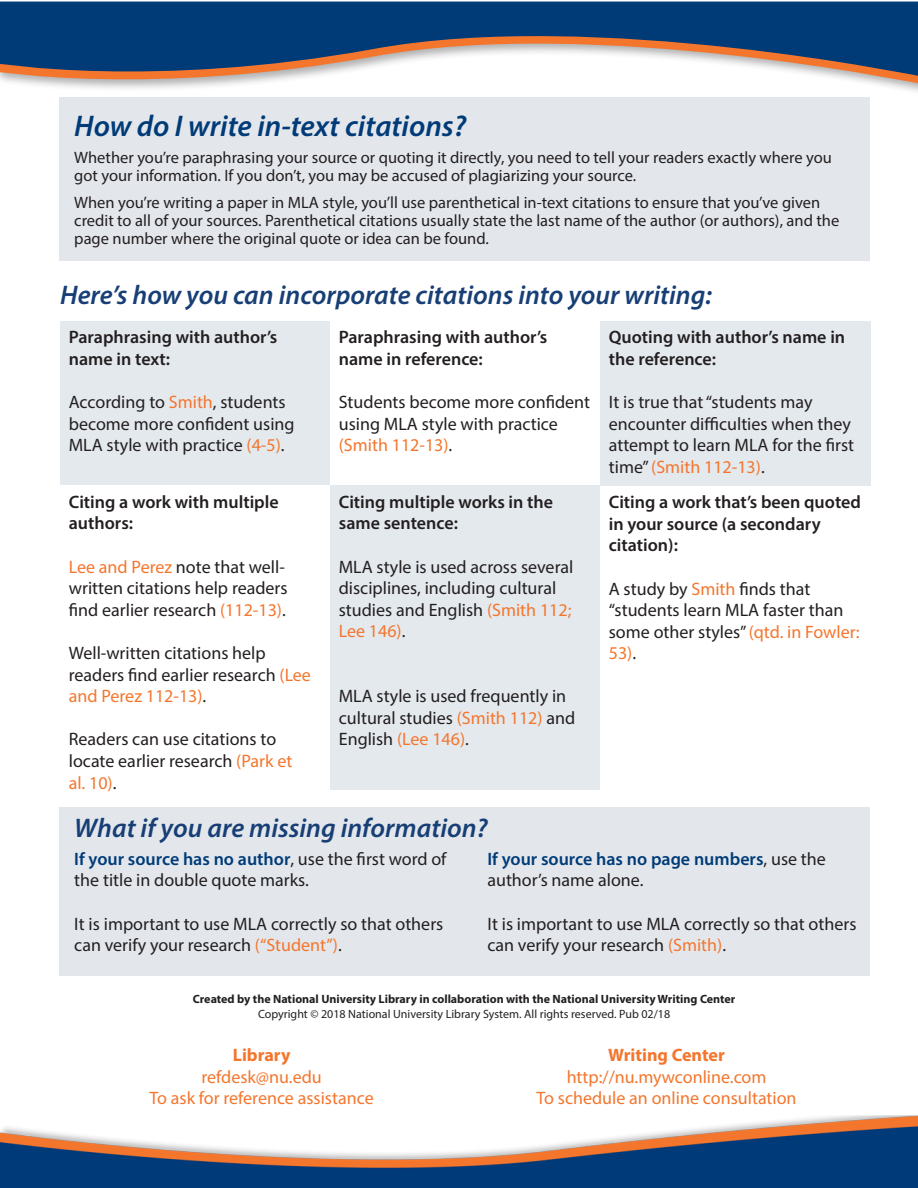
<style>
.page{position:relative;width:918px;height:1188px;background:#fff}
.page>*{position:absolute;margin:0;border:0;box-sizing:border-box;transform-origin:0 0}
.t1{font:italic 600 30px "Myriad Pro";color:#003b78}
.t2{font:italic 600 27px "Myriad Pro";color:#173f75}
.t3{font:18px/21.6px "Myriad Pro";color:#231f20}
.t4{font:600 18px/21.6px "Myriad Pro";color:#231f20}
.t5{font:18px "Myriad Pro";color:#f4762d}
.t6{font:600 18px/21.6px "Myriad Pro";color:#003b78}
.t7{font:700 18px "Myriad Pro";color:#f4762d}
.t8{font:16.5px/18px "Myriad Pro";color:#231f20}
.t9{font:700 12px/14.4px "Myriad Pro";color:#231f20;text-align:center}
.s1{color:#f4762d}
.s2{font-weight:600;color:#003b78}
.s3{font-weight:400;color:#231f20}
.s4{font-weight:400}
</style>
<div class="page">
<div style="left:60px;top:808px;width:810px;height:168px;background:#e3e7ec"></div>
<div style="left:60px;top:97px;width:810px;height:164px;background:#e3e7ec"></div>
<svg style="left:0;top:2px;width:918px;height:87px;fill:#003b78"></svg>
<img style="left:0;top:1115px;width:918px;height:73px">
<div style="left:60px;top:321px;width:270px;height:164px;background:#e4e9ee"></div>
<div style="left:600px;top:321px;width:270px;height:165px;background:#e4e9ee"></div>
<div style="left:330px;top:486px;width:270px;height:304px;background:#e4e9ee"></div>
<p class="t1" style="left:74px;top:107px;width:393px">How do I write in-text citations?</p>
<p class="t8" style="left:74px;top:148px;width:759px">Whether you’re paraphrasing your source or quoting it directly, you need to tell your readers exactly where you got your information. If you don’t, you may be accused of plagiarizing your source.</p>
<p class="t8" style="left:74px;top:193px;width:767px">When you’re writing a paper in MLA style, you’ll use parenthetical in-text citations to ensure that you’ve given credit to all of your sources. Parenthetical citations usually state the last name of the author (or authors), and the page number where the original quote or idea can be found.</p>
<p class="t2" style="left:60px;top:278px;width:653px">Here’s how you can incorporate citations into your writing:</p>
<p class="t4" style="left:69px;top:326px;width:210px">Paraphrasing with author’s name in text:</p>
<p class="t3" style="left:69px;top:391px;width:227px">According to <span class="s1">Smith</span>, students become more confident using<br>MLA style with practice <span class="s1">(4-5)</span>.</p>
<p class="t4" style="left:69px;top:490px;width:211px">Citing a work with multiple authors:</p>
<p class="t3" style="left:69px;top:555px;width:220px"><span class="s1">Lee and Perez</span> note that well&shy;written citations help readers find earlier research <span class="s1">(112-13)</span>.</p>
<p class="t3" style="left:69px;top:642px;width:244px">Well-written citations help readers find earlier research <span class="s1">(Lee and Perez 112-13)</span>.</p>
<p class="t3" style="left:69px;top:728px;width:225px">Readers can use citations to locate earlier research <span class="s1">(Park et al. 10)</span>.</p>
<p class="t4" style="left:339px;top:326px;width:210px">Paraphrasing with author’s name in reference:</p>
<p class="t3" style="left:339px;top:391px;width:253px">Students become more confident using MLA style with practice <span class="s1">(Smith 112-13)</span>.</p>
<p class="t4" style="left:339px;top:490px;width:216px">Citing multiple works in the same sentence:</p>
<p class="t3" style="left:339px;top:555px;width:236px">MLA style is used across several disciplines, including cultural studies and English <span class="s1">(Smith 112;<br>Lee 146)</span>.</p>
<p class="t3" style="left:339px;top:685px;width:238px">MLA style is used frequently in cultural studies <span class="s1">(Smith 112)</span> and<br>English <span class="s1">(Lee 146)</span>.</p>
<p class="t4" style="left:609px;top:326px;width:238px">Quoting with author’s name in the reference:</p>
<p class="t3" style="left:609px;top:391px;width:247px">It is true that “students may encounter difficulties when they attempt to learn MLA for the first time” <span class="s1">(Smith 112-13)</span>.</p>
<p class="t4" style="left:609px;top:491px;width:254px">Citing a work that’s been quoted in your source (a secondary citation):</p>
<p class="t3" style="left:609px;top:577px;width:252px">A study by <span class="s1">Smith</span> finds that “students learn MLA faster than some other styles” <span class="s1">(qtd. in Fowler:<br>53)</span>.</p>
<p class="t2" style="left:74px;top:811px;width:415px">What if you are missing information?</p>
<p class="t3" style="left:74px;top:848px;width:374px"><span class="s2">If your source has no author</span>, use the first word of the title in double quote marks.</p>
<p class="t3" style="left:74px;top:912px;width:371px">It is important to use MLA correctly so that others can verify your research <span class="s1">(“Student”)</span>.</p>
<p class="t6" style="left:487px;top:847px;width:340px">If your source has no page numbers<span class="s3">, use the author’s name alone.</span></p>
<p class="t3" style="left:487px;top:912px;width:371px">It is important to use MLA correctly so that others can verify your research <span class="s1">(Smith)</span>.</p>
<p class="t9" style="left:193px;top:992px;width:544px">Created by the National University Library in collaboration with the National University Writing Center<br><span class="s4">Copyright © 2018 National University Library System. All rights reserved. Pub 02/18</span></p>
<p class="t7" style="left:233px;top:1043px;width:59px">Library</p>
<p class="t5" style="left:201px;top:1066px;width:122px">refdesk@nu.edu</p>
<p class="t5" style="left:150px;top:1087px;width:226px">To ask for reference assistance</p>
<p class="t7" style="left:608px;top:1043px;width:118px">Writing Center</p>
<p class="t5" style="left:567px;top:1066px;width:201px">http://nu.mywconline.com</p>
<p class="t5" style="left:537px;top:1087px;width:262px">To schedule an online consultation</p>
</div>
